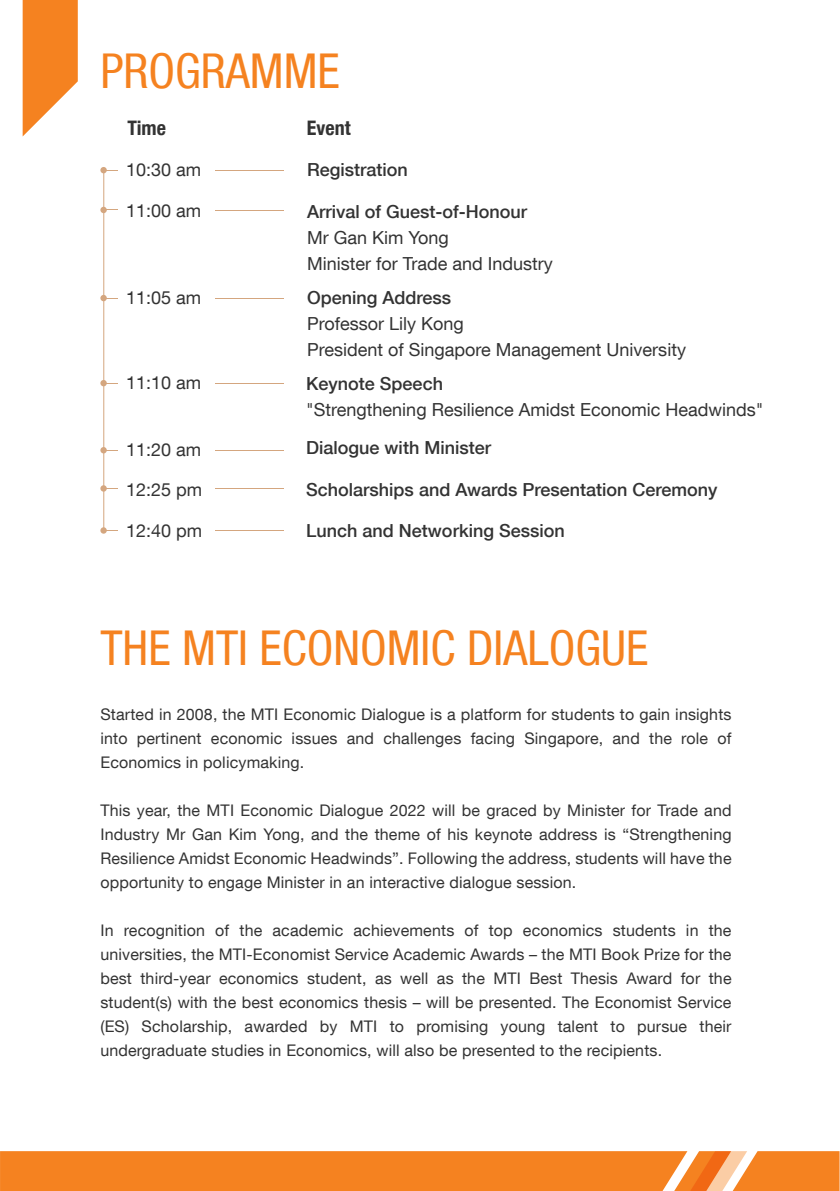
<style>
.page{position:relative;width:840px;height:1191px;background:#fff}
.page>*{position:absolute;margin:0;border:0;box-sizing:border-box;transform-origin:0 0}
.t1{font:condensed 48px "Helvetica Neue LT Com";color:#f58220}
.t2{font:700 condensed 20px "Helvetica Neue LT Com";color:#333}
.t3{font:18px/26px "Helvetica Neue LT Com";color:#333}
.t4{font:500 18px "Helvetica Neue LT Com";color:#333}
.t5{font:16px/24px "Helvetica Neue LT Com";letter-spacing:.01em;color:#333;text-align:justify}
</style>
<div class="page">
<div style="left:100px;top:167px;width:7px;height:6px;background:#d4a67f;border-radius:50%"></div>
<hr style="left:216px;top:170px;width:68px;height:1px;background:#d4a67f">
<hr style="left:216px;top:298px;width:68px;height:1px;background:#d4a67f">
<div style="left:100px;top:295px;width:7px;height:6px;background:#d4a67f;border-radius:50%"></div>
<hr style="left:216px;top:210px;width:68px;height:1px;background:#d4a67f">
<div style="left:100px;top:207px;width:7px;height:6px;background:#d4a67f;border-radius:50%"></div>
<hr style="left:216px;top:450px;width:68px;height:1px;background:#d4a67f">
<div style="left:100px;top:447px;width:7px;height:6px;background:#d4a67f;border-radius:50%"></div>
<hr style="left:216px;top:488px;width:68px;height:1px;background:#d4a67f">
<svg style="left:100px;top:485px;width:7px;height:7px"></svg>
<svg style="left:104px;top:488px;width:14px;height:1px"></svg>
<hr style="left:216px;top:530px;width:68px;height:1px;background:#d4a67f">
<div style="left:100px;top:527px;width:7px;height:7px;background:#d4a67f;border-radius:50%"></div>
<hr style="left:216px;top:383px;width:68px;height:1px;background:#d4a67f">
<div style="left:100px;top:380px;width:7px;height:6px;background:#d4a67f;border-radius:50%"></div>
<hr style="left:103px;top:170px;width:1px;height:361px;background:#d4a67f">
<svg style="left:0;top:1151px;width:839px;height:40px;background:#f58629"></svg>
<svg style="left:23px;top:0;width:55px;height:136px"></svg>
<h1 class="t1" style="left:100px;top:54px;width:241px">PROGRAMME</h1>
<p class="t2" style="left:128px;top:121px;width:40px">Time</p>
<p class="t3" style="left:126px;top:159px;width:77px">10:30 am</p>
<p class="t4" style="left:307px;top:163px;width:102px">Registration</p>
<p class="t2" style="left:307px;top:121px;width:45px">Event</p>
<p class="t3" style="left:126px;top:200px;width:77px">11:00 am</p>
<p class="t4" style="left:307px;top:205px;width:222px">Arrival of Guest-of-Honour</p>
<p class="t3" style="left:307px;top:227px;width:247px">Mr Gan Kim Yong<br>Minister for Trade and Industry</p>
<p class="t3" style="left:126px;top:287px;width:77px">11:05 am</p>
<p class="t4" style="left:307px;top:291px;width:146px">Opening Address</p>
<p class="t3" style="left:307px;top:313px;width:380px">Professor Lily Kong<br>President of Singapore Management University</p>
<p class="t3" style="left:126px;top:372px;width:77px">11:10 am</p>
<p class="t4" style="left:306px;top:377px;width:138px">Keynote Speech</p>
<p class="t3" style="left:306px;top:399px;width:459px">"Strengthening Resilience Amidst Economic Headwinds"</p>
<p class="t3" style="left:126px;top:439px;width:77px">11:20 am</p>
<p class="t4" style="left:306px;top:441px;width:186px">Dialogue with Minister</p>
<p class="t3" style="left:126px;top:479px;width:78px">12:25 pm</p>
<p class="t4" style="left:306px;top:483px;width:413px">Scholarships and Awards Presentation Ceremony</p>
<p class="t3" style="left:126px;top:520px;width:78px">12:40 pm</p>
<p class="t4" style="left:306px;top:525px;width:260px">Lunch and Networking Session</p>
<h1 class="t1" style="left:100px;top:631px;width:549px">THE MTI ECONOMIC DIALOGUE</h1>
<p class="t5" style="left:100px;top:705px;width:632px">Started in 2008, the MTI Economic Dialogue is a platform for students to gain insights into pertinent economic issues and challenges facing Singapore, and the role of Economics in policymaking.</p>
<p class="t5" style="left:100px;top:801px;width:632px">This year, the MTI Economic Dialogue 2022 will be graced by Minister for Trade and Industry Mr Gan Kim Yong, and the theme of his keynote address is “Strengthening Resilience Amidst Economic Headwinds”. Following the address, students will have the opportunity to engage Minister in an interactive dialogue session.</p>
<p class="t5" style="left:100px;top:921px;width:632px">In recognition of the academic achievements of top economics students in the universities, the MTI-Economist Service Academic Awards – the MTI Book Prize for the best third-year economics student, as well as the MTI Best Thesis Award for the student(s) with the best economics thesis – will be presented. The Economist Service (ES) Scholarship, awarded by MTI to promising young talent to pursue their undergraduate studies in Economics, will also be presented to the recipients.</p>
</div>
